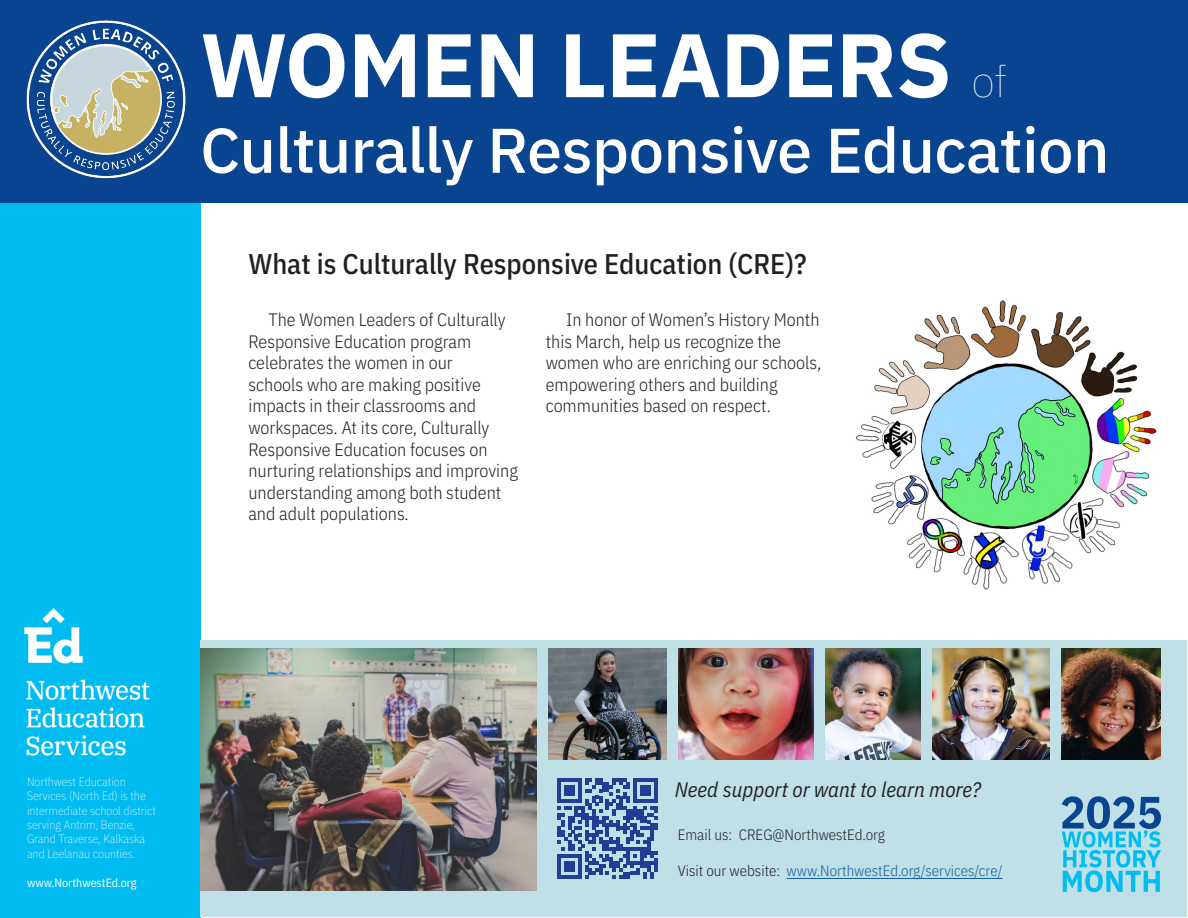
<style>
.page{position:relative;width:1188px;height:918px;background:#fff}
.page>*{position:absolute;margin:0;border:0;box-sizing:border-box;transform-origin:0 0}
.t1{font:700 90px "IBM Plex Sans";letter-spacing:-.01em;color:#fff}
.t2{font:63px "IBM Plex Sans Medm";letter-spacing:-.01em;color:#fff}
.t3{font:28.5px "IBM Plex Sans Cond Medm";color:#231f20}
.t4{font:italic 21px "IBM Plex Sans Cond";color:#231f20}
.t5{font:300 18px/21.6px "IBM Plex Sans Cond";color:#231f20}
.t6{font:300 15px "IBM Plex Sans Cond";color:#175d9e}
.t7{font:300 15px "IBM Plex Sans Cond";color:#231f20}
.t8{font:300 expanded 12px/14.4px "IBM Plex Sans Cond";color:#fff}
.t9{font:12px "IBM Plex Sans Cond";color:#fff}
.s1{font-weight:100;font-size:43.5px}
.s2{color:#231f20}
</style>
<div class="page">
<div style="left:0;top:1px;width:200px;height:917px;background:#00bcf1"></div>
<div style="left:0;top:0;width:1188px;height:202px;background:#094491"></div>
<img style="left:24px;top:608px;width:125px;height:148px">
<img style="left:26px;top:20px;width:160px;height:159px">
<div style="left:200px;top:640px;width:986px;height:277px;background:#c0e0e8"></div>
<hr style="left:787px;top:878px;width:216px;height:1px;background:#175d9e">
<img style="left:200px;top:648px;width:337px;height:242px">
<img style="left:549px;top:648px;width:117px;height:111px">
<img style="left:933px;top:648px;width:117px;height:111px">
<img style="left:678px;top:648px;width:135px;height:111px">
<img style="left:825px;top:648px;width:96px;height:111px">
<img style="left:1062px;top:648px;width:99px;height:111px">
<svg style="left:1062px;top:796px;width:99px;height:96px"></svg>
<svg style="left:557px;top:779px;width:100px;height:99px"></svg>
<hr style="left:654px;top:858px;width:3px;height:14px;background:#233d95">
<img style="left:855px;top:300px;width:302px;height:290px">
<p class="t1" style="left:200px;top:-6px;width:808px">WOMEN LEADERS <span class="s1">of</span></p>
<p class="t2" style="left:200px;top:101px;width:911px">Culturally Responsive Education</p>
<p class="t3" style="left:248px;top:242px;width:560px">What is Culturally Responsive Education (CRE)?</p>
<p class="t5" style="left:248px;top:307px;width:271px;text-indent:20px">The Women Leaders of Culturally<br>Responsive Education program celebrates the women in our<br>schools who are making positive impacts in their classrooms and workspaces. At its core, Culturally<br>Responsive Education focuses on nurturing relationships and improving understanding among both student and adult populations.</p>
<p class="t5" style="left:546px;top:307px;width:277px;text-indent:20px">In honor of Women’s History Month this March, help us recognize the women who are enriching our schools, empowering others and building communities based on respect.</p>
<p class="t8" style="left:27px;top:773px;width:130px">Northwest Education<br>Services (North Ed) is the intermediate school district serving Antrim, Benzie,<br>Grand Traverse, Kalkaska and Leelanau counties.</p>
<p class="t9" style="left:27px;top:873px;width:111px">www.NorthwestEd.org</p>
<p class="t4" style="left:675px;top:774px;width:308px">Need support or want to learn more?</p>
<p class="t7" style="left:678px;top:824px;width:209px">Email us: CREG@NorthwestEd.org</p>
<p class="t6" style="left:678px;top:860px;width:326px"><span class="s2">Visit our website:</span> www.NorthwestEd.org/services/cre/</p>
</div>
